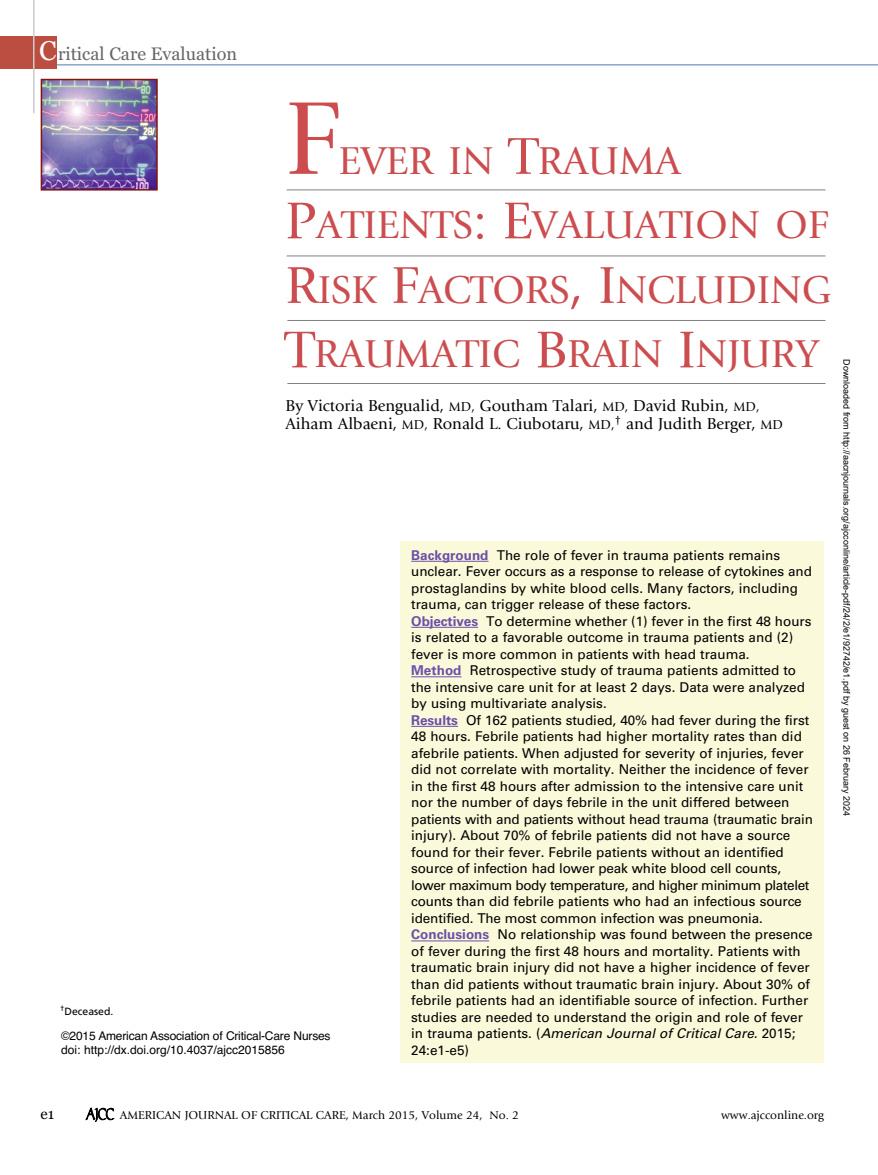
<style>
.page{position:relative;width:878px;height:1175px;background:#fff}
.page>*{position:absolute;margin:0;border:0;box-sizing:border-box;transform-origin:0 0}
.t1{font:108px "Giovanni Std";color:#cc4d50}
.t2{font:40.5px/64.5px "Giovanni Std";color:#cc4d50}
.t3{font:18px "Georgia";color:#666}
.t4{font:16.5px/18px "Giovanni Std";color:#000}
.t5{font:15px "Georgia";color:#000}
.t6{font:13.5px/16.5px "Univers LT Std";color:#000}
.t7{font:12px/14.4px "Helvetica";letter-spacing:-.015em;color:#000}
.t8{font:12px "Giovanni Std";color:#000}
.t9{font:10.5px "Frutiger LT Std";color:#000}
.t10{font:9px "Arial";color:#000}
.s1{font-size:27px;color:#fff}
.s2{font-size:54px}
.s3{font-size:13.5px}
.s4{font-weight:700;color:#6b4fa8}
.s5{font-style:italic}
.s6{font-family:"Publius";font-size:13.5px}
</style>
<div class="page">
<div style="left:400px;top:542px;width:424px;height:521px;background:#faf9da"></div>
<hr style="left:411px;top:561px;width:77px;height:1px;background:#6b4fa8">
<hr style="left:411px;top:627px;width:67px;height:1px;background:#6b4fa8">
<hr style="left:411px;top:676px;width:50px;height:1px;background:#6b4fa8">
<hr style="left:411px;top:726px;width:47px;height:1px;background:#6b4fa8">
<hr style="left:411px;top:940px;width:78px;height:1px;background:#6b4fa8">
<hr style="left:286px;top:190px;width:539px;height:1px;background:#808080">
<hr style="left:286px;top:256px;width:539px;height:1px;background:#808080">
<hr style="left:287px;top:320px;width:538px;height:1px;background:#808080">
<hr style="left:287px;top:383px;width:538px;height:1px;background:#808080">
<hr style="left:30px;top:64px;width:848px;height:2px;background:#88a7c9">
<div style="left:0;top:37px;width:57px;height:32px;background:#bc4e41"></div>
<img style="left:44px;top:82px;width:111px;height:105px">
<div style="left:41px;top:79px;width:117px;height:111px;border:2px solid #821412"></div>
<hr style="left:33px;top:0;width:1px;height:113px;background:#ccc">
<h3 class="t3" style="left:39px;top:43px;width:199px"><span class="s1">C</span>ritical Care Evaluation</h3>
<h1 class="t1" style="left:285px;top:96px;width:55px">F</h1>
<h2 class="t2" style="left:285px;top:131px;width:547px;text-indent:53px">EVER IN <span class="s2">T</span>RAUMA<br><span class="s2">P</span>ATIENTS<span class="s2">: E</span>VALUATION OF<br><span class="s2">R</span>ISK <span class="s2">F</span>ACTORS<span class="s2">, I</span>NCLUDING<br><span class="s2">T</span>RAUMATIC <span class="s2">B</span>RAIN <span class="s2">I</span>NJURY</h2>
<p class="t4" style="left:285px;top:398px;width:499px">By Victoria Bengualid, <span class="s3">MD,</span> Goutham Talari, <span class="s3">MD,</span> David Rubin, <span class="s3">MD,<br></span>Aiham Albaeni, <span class="s3">MD,</span> Ronald L. Ciubotaru, <span class="s3">MD,</span><sup>†</sup> and Judith Berger, <span class="s3">MD</span></p>
<p class="t9" style="left:60px;top:1006px;width:55px"><sup>†</sup>Deceased.</p>
<p class="t7" style="left:61px;top:1028px;width:271px">©2015 American Association of Critical-Care Nurses doi: http://dx.doi.org/10.4037/ajcc2015856</p>
<p class="t6" style="left:411px;top:548px;width:403px"><span class="s4">Background</span> The role of fever in trauma patients remains unclear. Fever occurs as a response to release of cytokines and prostaglandins by white blood cells. Many factors, including trauma, can trigger release of these factors.<br><span class="s4">Objectives</span> To determine whether (1) fever in the first 48 hours is related to a favorable outcome in trauma patients and (2) fever is more common in patients with head trauma.<br><span class="s4">Method</span> Retrospective study of trauma patients admitted to the intensive care unit for at least 2 days. Data were analyzed by using multivariate analysis.<br><span class="s4">Results</span> Of 162 patients studied, 40% had fever during the first 48 hours. Febrile patients had higher mortality rates than did afebrile patients. When adjusted for severity of injuries, fever did not correlate with mortality. Neither the incidence of fever in the first 48 hours after admission to the intensive care unit nor the number of days febrile in the unit differed between patients with and patients without head trauma (traumatic brain injury). About 70% of febrile patients did not have a source found for their fever. Febrile patients without an identified source of infection had lower peak white blood cell counts, lower maximum body temperature, and higher minimum platelet counts than did febrile patients who had an infectious source identified. The most common infection was pneumonia.<br><span class="s4">Conclusions</span> No relationship was found between the presence of fever during the first 48 hours and mortality. Patients with traumatic brain injury did not have a higher incidence of fever than did patients without traumatic brain injury. About 30% of febrile patients had an identifiable source of infection. Further studies are needed to understand the origin and role of fever in trauma patients. (<span class="s5">American Journal of Critical Care.</span> 2015; 24:e1-e5)</p>
<p class="t10" style="left:850px;top:359px;width:458px;rotate:90deg">Downloaded from http://aacnjournals.org/ajcconline/article-pdf/24/2/e1/92742/e1.pdf by guest on 26 February 2024</p>
<p class="t5" style="left:40px;top:1105px;width:15px">e1</p>
<p class="t8" style="left:86px;top:1110px;width:434px"><span class="s6">AJCC</span> AMERICAN JOURNAL OF CRITICAL CARE, March 2015, Volume 24, No. 2</p>
<p class="t8" style="left:721px;top:1110px;width:104px">www.ajcconline.org</p>
</div>
